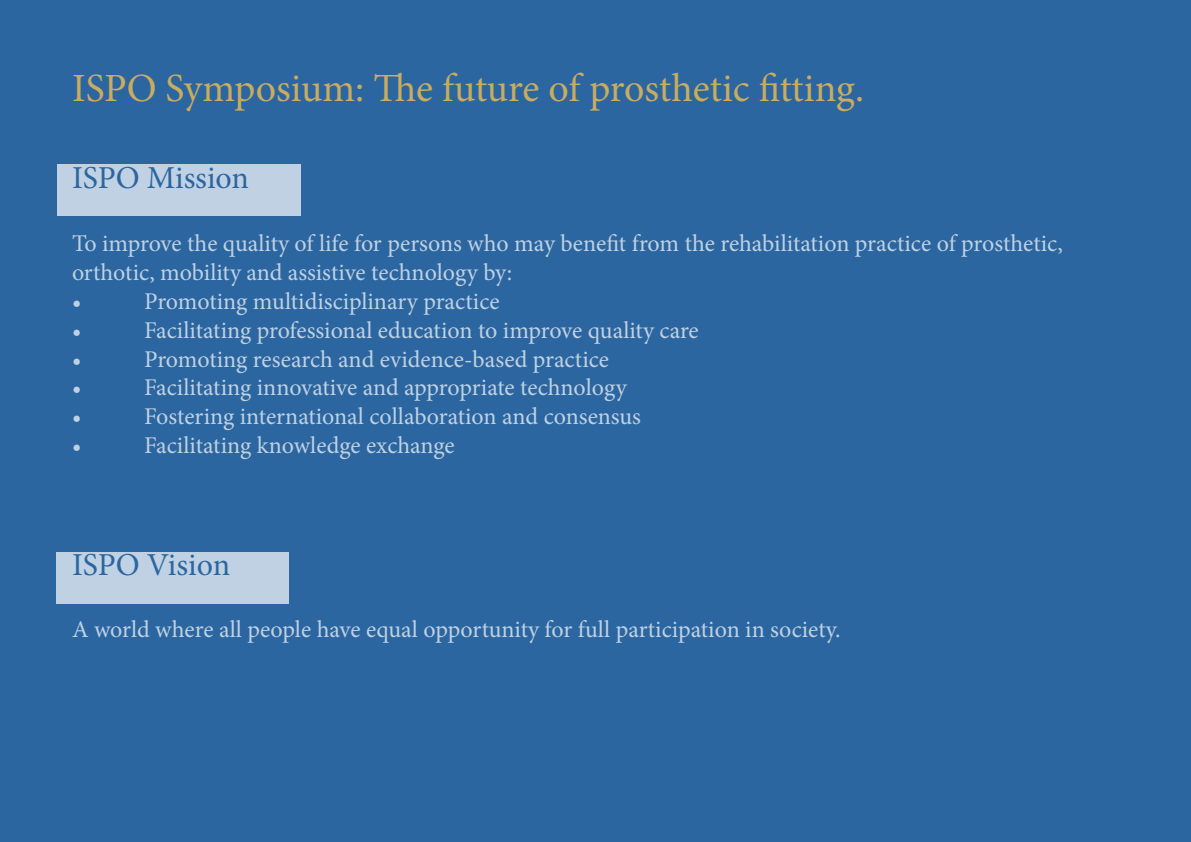
<style>
.page{position:relative;width:1191px;height:842px;background:#2b66a0}
.page>*{position:absolute;margin:0;border:0;box-sizing:border-box;transform-origin:0 0}
.t1{font:40px "Minion Pro";color:#caac5f}
.t2{font:32px "Minion Pro";letter-spacing:-.005em;color:#2b66a0}
.t3{font:24px/28.8px "Minion Pro";color:#c0d1e3}
</style>
<div class="page">
<div style="left:57px;top:552px;width:232px;height:51px;background:#c0d1e3"></div>
<div style="left:57px;top:164px;width:243px;height:52px;background:#c0d1e3"></div>
<p class="t1" style="left:72px;top:62px;width:793px">ISPO Symposium: The future of prosthetic fitting.</p>
<p class="t2" style="left:72px;top:156px;width:178px">ISPO Mission</p>
<p class="t3" style="left:72px;top:229px;width:992px">To improve the quality of life for persons who may benefit from the rehabilitation practice of prosthetic, orthotic, mobility and assistive technology by:</p>
<p class="t3" style="left:72px;top:287px;width:11px">•</p>
<p class="t3" style="left:144px;top:287px;width:357px">Promoting multidisciplinary practice</p>
<p class="t3" style="left:72px;top:316px;width:11px">•</p>
<p class="t3" style="left:144px;top:316px;width:556px">Facilitating professional education to improve quality care</p>
<p class="t3" style="left:72px;top:345px;width:11px">•</p>
<p class="t3" style="left:144px;top:345px;width:466px">Promoting research and evidence-based practice</p>
<p class="t3" style="left:72px;top:373px;width:11px">•</p>
<p class="t3" style="left:144px;top:373px;width:484px">Facilitating innovative and appropriate technology</p>
<p class="t3" style="left:72px;top:402px;width:11px">•</p>
<p class="t3" style="left:144px;top:402px;width:498px">Fostering international collaboration and consensus</p>
<p class="t3" style="left:72px;top:431px;width:11px">•</p>
<p class="t3" style="left:144px;top:431px;width:312px">Facilitating knowledge exchange</p>
<p class="t2" style="left:72px;top:543px;width:160px">ISPO Vision</p>
<p class="t3" style="left:72px;top:615px;width:770px">A world where all people have equal opportunity for full participation in society.</p>
</div>
